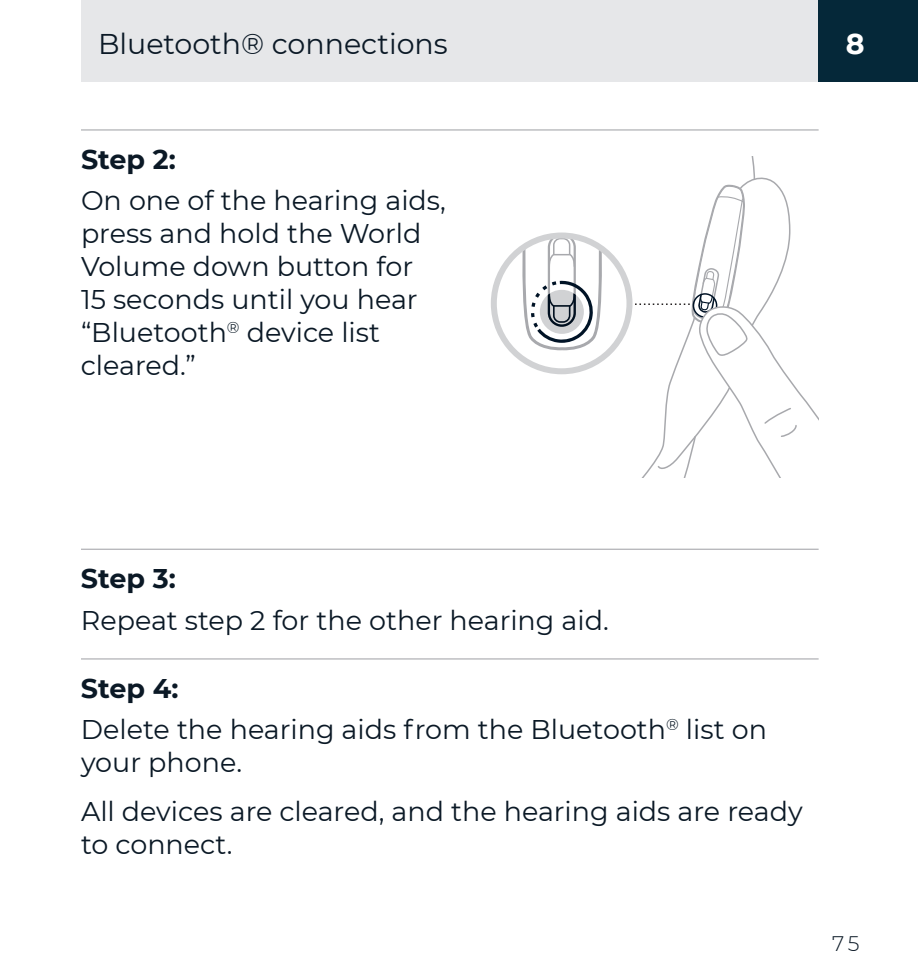
<style>
.page{position:relative;width:918px;height:977px;background:#fff}
.page>*{position:absolute;margin:0;border:0;box-sizing:border-box;transform-origin:0 0}
.t1{font:28.5px "Montserrat";color:#0b1926}
.t2{font:700 28.5px "Montserrat";color:#fff}
.t3{font:27px/33px "Montserrat";color:#0b1926}
.t4{font:700 27px "Montserrat";color:#0b1926}
.t5{font:300 21px "Montserrat";color:#0b1926}
.s1{font-weight:700}
</style>
<div class="page">
<div style="left:81px;top:0;width:739px;height:81px;background:#e6e7e9"></div>
<div style="left:819px;top:0;width:99px;height:81px;background:#052839"></div>
<hr style="left:81px;top:129px;width:738px;height:1px;background:#a8a9ad">
<hr style="left:81px;top:548px;width:738px;height:1px;background:#a8a9ad">
<hr style="left:81px;top:658px;width:738px;height:1px;background:#a8a9ad">
<svg style="left:521px;top:157px;width:298px;height:320px"></svg>
<p class="t1" style="left:98px;top:25px;width:351px">Bluetooth® connections</p>
<p class="t4" style="left:81px;top:140px;width:96px">Step 2:</p>
<p class="t3" style="left:81px;top:183px;width:366px">On one of the hearing aids, press and hold the World<br>Volume down button for<br>15 seconds until you hear “Bluetooth<sup>®</sup> device list cleared.”</p>
<p class="t2" style="left:846px;top:24px;width:20px">8</p>
<p class="t4" style="left:81px;top:559px;width:96px">Step 3:</p>
<p class="t3" style="left:81px;top:602px;width:529px">Repeat step 2 for the other hearing aid.</p>
<p class="t3" style="left:81px;top:666px;width:687px;line-height:41.4px"><span class="s1">Step 4:<br></span>Delete the hearing aids from the Bluetooth<sup>®</sup> list on</p>
<p class="t3" style="left:81px;top:737px;width:723px;line-height:48px">your phone.<br>All devices are cleared, and the hearing aids are ready</p>
<p class="t3" style="left:81px;top:826px;width:153px">to connect.</p>
<p class="t5" style="left:832px;top:929px;width:29px">75</p>
</div>
